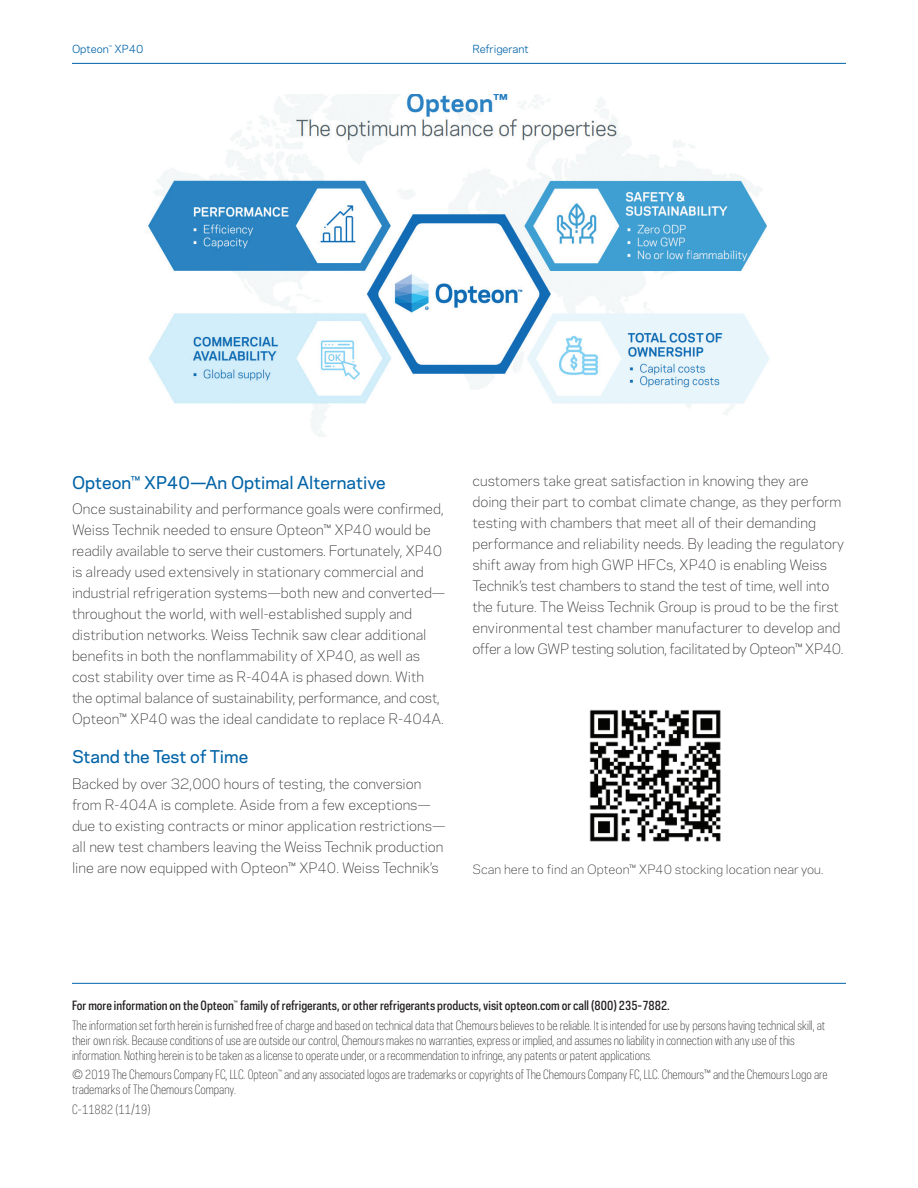
<style>
.page{position:relative;width:918px;height:1188px;background:#fff}
.page>*{position:absolute;margin:0;border:0;box-sizing:border-box;transform-origin:0 0}
.t1{font:500 16.5px "Chemours Sans";color:#0163a7}
.t2{font:300 13.5px/21px "Chemours Sans";color:#231f20}
.t3{font:300 12px/15px "Chemours Sans Cond";color:#231f20}
.t4{font:300 12px "Chemours Sans";color:#231f20}
.t5{font:10.5px "Chemours Sans";color:#0163a7}
.s1{font-weight:500}
</style>
<div class="page">
<hr style="left:72px;top:63px;width:774px;height:1px;background:#0163a7">
<hr style="left:72px;top:983px;width:774px;height:1px;background:#0163a7">
<img style="left:147px;top:94px;width:623px;height:343px">
<img style="left:589px;top:709px;width:132px;height:133px">
<p class="t5" style="left:72px;top:41px;width:73px">Opteon<sup>™</sup> XP40</p>
<p class="t5" style="left:472px;top:41px;width:58px">Refrigerant</p>
<p class="t1" style="left:72px;top:470px;width:315px">Opteon™ XP40—An Optimal Alternative</p>
<p class="t2" style="left:72px;top:498px;width:375px">Once sustainability and performance goals were confirmed, Weiss Technik needed to ensure Opteon™ XP40 would be readily available to serve their customers. Fortunately, XP40 is already used extensively in stationary commercial and industrial refrigeration systems—both new and converted— throughout the world, with well-established supply and distribution networks. Weiss Technik saw clear additional benefits in both the nonflammability of XP40, as well as cost stability over time as R-404A is phased down. With the optimal balance of sustainability, performance, and cost, Opteon™ XP40 was the ideal candidate to replace R-404A.</p>
<p class="t1" style="left:72px;top:744px;width:178px">Stand the Test of Time</p>
<p class="t2" style="left:72px;top:772px;width:375px">Backed by over 32,000 hours of testing, the conversion from R-404A is complete. Aside from a few exceptions— due to existing contracts or minor application restrictions— all new test chambers leaving the Weiss Technik production line are now equipped with Opteon™ XP40. Weiss Technik’s</p>
<p class="t2" style="left:473px;top:470px;width:373px">customers take great satisfaction in knowing they are doing their part to combat climate change, as they perform testing with chambers that meet all of their demanding performance and reliability needs. By leading the regulatory shift away from high GWP HFCs, XP40 is enabling Weiss Technik’s test chambers to stand the test of time, well into the future. The Weiss Technik Group is proud to be the first environmental test chamber manufacturer to develop and offer a low GWP testing solution, facilitated by Opteon™ XP40.</p>
<p class="t4" style="left:472px;top:860px;width:352px">Scan here to find an Opteon™ XP40 stocking location near you.</p>
<p class="t3" style="left:72px;top:996px;width:755px;line-height:19.5px"><span class="s1">For more information on the Opteon</span><sup>™</sup> <span class="s1">family of refrigerants, or other refrigerants products, visit opteon.com or call (800) 235-7882.<br></span>The information set forth herein is furnished free of charge and based on technical data that Chemours believes to be reliable. It is intended for use by persons having technical skill, at</p>
<p class="t3" style="left:72px;top:1033px;width:724px">their own risk. Because conditions of use are outside our control, Chemours makes no warranties, express or implied, and assumes no liability in connection with any use of this information. Nothing herein is to be taken as a license to operate under, or a recommendation to infringe, any patents or patent applications.</p>
<p class="t3" style="left:72px;top:1067px;width:757px">© 2019 The Chemours Company FC, LLC. Opteon<sup>™</sup> and any associated logos are trademarks or copyrights of The Chemours Company FC, LLC. Chemours™ and the Chemours Logo are trademarks of The Chemours Company.</p>
<p class="t3" style="left:72px;top:1102px;width:80px">C-11882 (11/19)</p>
</div>
